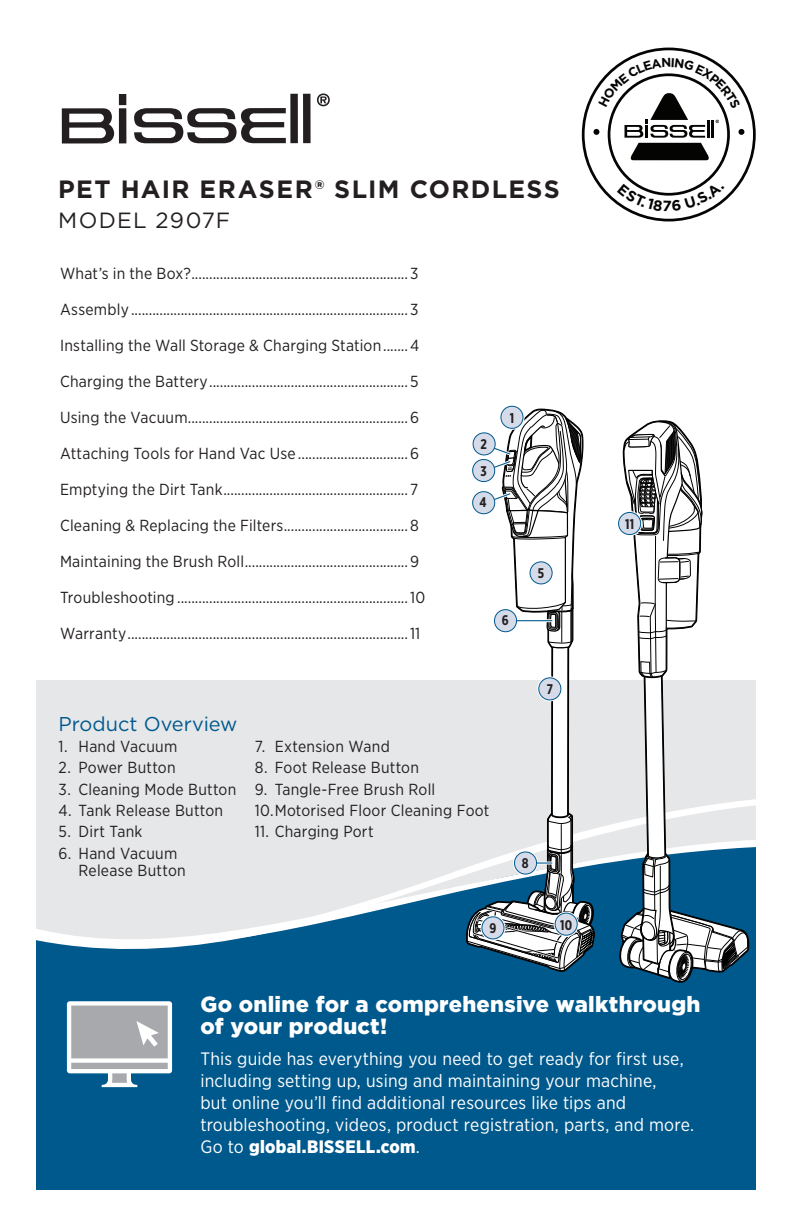
<style>
.page{position:relative;width:792px;height:1224px;background:#fff}
.page>*{position:absolute;margin:0;border:0;box-sizing:border-box;transform-origin:0 0}
.t1{font:700 25px "Gotham";letter-spacing:.055em;color:#231f20}
.t2{font:900 22px/22px "Gotham";letter-spacing:.01em;color:#fff}
.t3{font:22px "Gotham";letter-spacing:.06em;color:#231f20}
.t4{font:20px "Gotham";letter-spacing:-.005em;color:#00598c}
.t5{font:18px/22px "Gotham Narrow";letter-spacing:.01em;color:#fff}
.t6{font:16px/17px "Gotham Narrow";letter-spacing:.015em;color:#231f20}
.t7{font:700 14px "Gotham X Narrow";color:#231f20}
.s1{font-weight:900}
</style>
<div class="page">
<div style="left:36px;top:681px;width:719px;height:288px;background:#e6e7e9"></div>
<div style="left:36px;top:985px;width:719px;height:205px;background:#00598c"></div>
<div style="left:36px;top:970px;width:719px;height:15px;background:#00598c"></div>
<svg style="left:36px;top:799px;width:719px;height:171px"></svg>
<svg style="left:317px;top:94px;width:13px;height:12px"></svg>
<div style="left:119px;top:108px;width:7px;height:35px;background:#231f20"></div>
<div style="left:119px;top:94px;width:7px;height:11px;background:#231f20"></div>
<div style="left:290px;top:94px;width:8px;height:49px;background:#231f20"></div>
<div style="left:303px;top:94px;width:8px;height:49px;background:#231f20"></div>
<svg style="left:62px;top:108px;width:52px;height:36px"></svg>
<svg style="left:134px;top:108px;width:152px;height:35px"></svg>
<svg style="left:67px;top:1001px;width:105px;height:86px"></svg>
<svg style="left:617px;top:420px;width:134px;height:565px"></svg>
<svg style="left:465px;top:408px;width:131px;height:566px"></svg>
<div style="left:499px;top:405px;width:26px;height:25px;border:3px solid #fff;border-radius:50%"></div>
<div style="left:501px;top:406px;width:22px;height:22px;background:#d5dbe8;border-radius:50%"></div>
<div style="left:500px;top:406px;width:24px;height:23px;border:1px solid #00598c;border-radius:50%"></div>
<div style="left:529px;top:560px;width:25px;height:25px;border:3px solid #fff;border-radius:50%"></div>
<div style="left:530px;top:562px;width:22px;height:22px;background:#d5dbe8;border-radius:50%"></div>
<div style="left:530px;top:561px;width:23px;height:23px;border:1px solid #00598c;border-radius:50%"></div>
<div style="left:537px;top:676px;width:25px;height:25px;border:3px solid #fff;border-radius:50%"></div>
<div style="left:539px;top:678px;width:22px;height:22px;background:#d5dbe8;border-radius:50%"></div>
<div style="left:538px;top:677px;width:23px;height:23px;border:1px solid #00598c;border-radius:50%"></div>
<div style="left:617px;top:511px;width:25px;height:25px;border:3px solid #fff;border-radius:50%"></div>
<div style="left:619px;top:512px;width:22px;height:23px;background:#d5dbe8;border-radius:50%"></div>
<div style="left:618px;top:512px;width:23px;height:23px;border:1px solid #00598c;border-radius:50%"></div>
<div style="left:480px;top:915px;width:26px;height:25px;border:3px solid #fff;border-radius:50%"></div>
<div style="left:482px;top:917px;width:22px;height:22px;background:#d5dbe8;border-radius:50%"></div>
<div style="left:481px;top:916px;width:24px;height:23px;border:1px solid #00598c;border-radius:50%"></div>
<div style="left:554px;top:912px;width:25px;height:25px;border:3px solid #fff;border-radius:50%"></div>
<div style="left:555px;top:913px;width:22px;height:22px;background:#d5dbe8;border-radius:50%"></div>
<div style="left:555px;top:913px;width:23px;height:23px;border:1px solid #00598c;border-radius:50%"></div>
<svg style="left:594px;top:58px;width:150px;height:102px"></svg>
<svg style="left:617px;top:182px;width:107px;height:29px"></svg>
<p class="t1" style="left:58px;top:173px;width:503px">PET HAIR ERASER® SLIM CORDLESS</p>
<p class="t3" style="left:58px;top:206px;width:174px">MODEL 2907F</p>
<p class="t6" style="left:60px;top:265px;width:360px">What’s in the Box?.............................................................3</p>
<p class="t6" style="left:60px;top:301px;width:360px">Assembly ..............................................................................3</p>
<p class="t6" style="left:60px;top:337px;width:361px">Installing the Wall Storage &amp; Charging Station.......4</p>
<p class="t6" style="left:60px;top:373px;width:360px">Charging the Battery........................................................5</p>
<p class="t6" style="left:60px;top:409px;width:360px">Using the Vacuum..............................................................6</p>
<p class="t6" style="left:60px;top:445px;width:360px">Attaching Tools for Hand Vac Use ...............................6</p>
<p class="t6" style="left:60px;top:481px;width:360px">Emptying the Dirt Tank....................................................7</p>
<p class="t6" style="left:60px;top:517px;width:360px">Cleaning &amp; Replacing the Filters...................................8</p>
<p class="t6" style="left:60px;top:553px;width:360px">Maintaining the Brush Roll..............................................9</p>
<p class="t6" style="left:60px;top:589px;width:367px">Troubleshooting .................................................................10</p>
<p class="t6" style="left:60px;top:625px;width:362px">Warranty...............................................................................11</p>
<p class="t7" style="left:481px;top:435px;width:8px">2</p>
<p class="t7" style="left:480px;top:463px;width:8px">3</p>
<p class="t7" style="left:480px;top:494px;width:9px">4</p>
<p class="t7" style="left:510px;top:409px;width:6px">1</p>
<p class="t7" style="left:502px;top:612px;width:8px">6</p>
<p class="t7" style="left:538px;top:565px;width:8px">5</p>
<p class="t4" style="left:59px;top:711px;width:180px">Product Overview</p>
<p class="t6" style="left:59px;top:738px;width:120px">1. Hand Vacuum</p>
<p class="t6" style="left:59px;top:759px;width:119px">2. Power Button</p>
<p class="t6" style="left:59px;top:780px;width:179px">3. Cleaning Mode Button</p>
<p class="t6" style="left:59px;top:802px;width:166px">4. Tank Release Button</p>
<p class="t6" style="left:59px;top:823px;width:85px">5. Dirt Tank</p>
<p class="t6" style="left:79px;top:844px;width:109px;text-indent:-20px">6. Hand Vacuum<br>Release Button</p>
<p class="t6" style="left:255px;top:738px;width:137px">7. Extension Wand</p>
<p class="t6" style="left:255px;top:759px;width:166px">8. Foot Release Button</p>
<p class="t6" style="left:255px;top:780px;width:182px">9. Tangle-Free Brush Roll</p>
<p class="t6" style="left:255px;top:802px;width:236px">10.Motorised Floor Cleaning Foot</p>
<p class="t6" style="left:255px;top:823px;width:120px">11. Charging Port</p>
<p class="t7" style="left:547px;top:681px;width:8px">7</p>
<p class="t7" style="left:522px;top:854px;width:8px">8</p>
<p class="t7" style="left:490px;top:920px;width:8px">9</p>
<p class="t7" style="left:560px;top:916px;width:14px">10</p>
<p class="t7" style="left:625px;top:516px;width:11px">11</p>
<p class="t2" style="left:200px;top:993px;width:502px">Go online for a comprehensive walkthrough of your product!</p>
<p class="t5" style="left:200px;top:1048px;width:495px">This guide has everything you need to get ready for first use, including setting up, using and maintaining your machine,<br>but online you’ll find additional resources like tips and troubleshooting, videos, product registration, parts, and more.<br>Go to <span class="s1">global.BISSELL.com</span>.</p>
</div>
